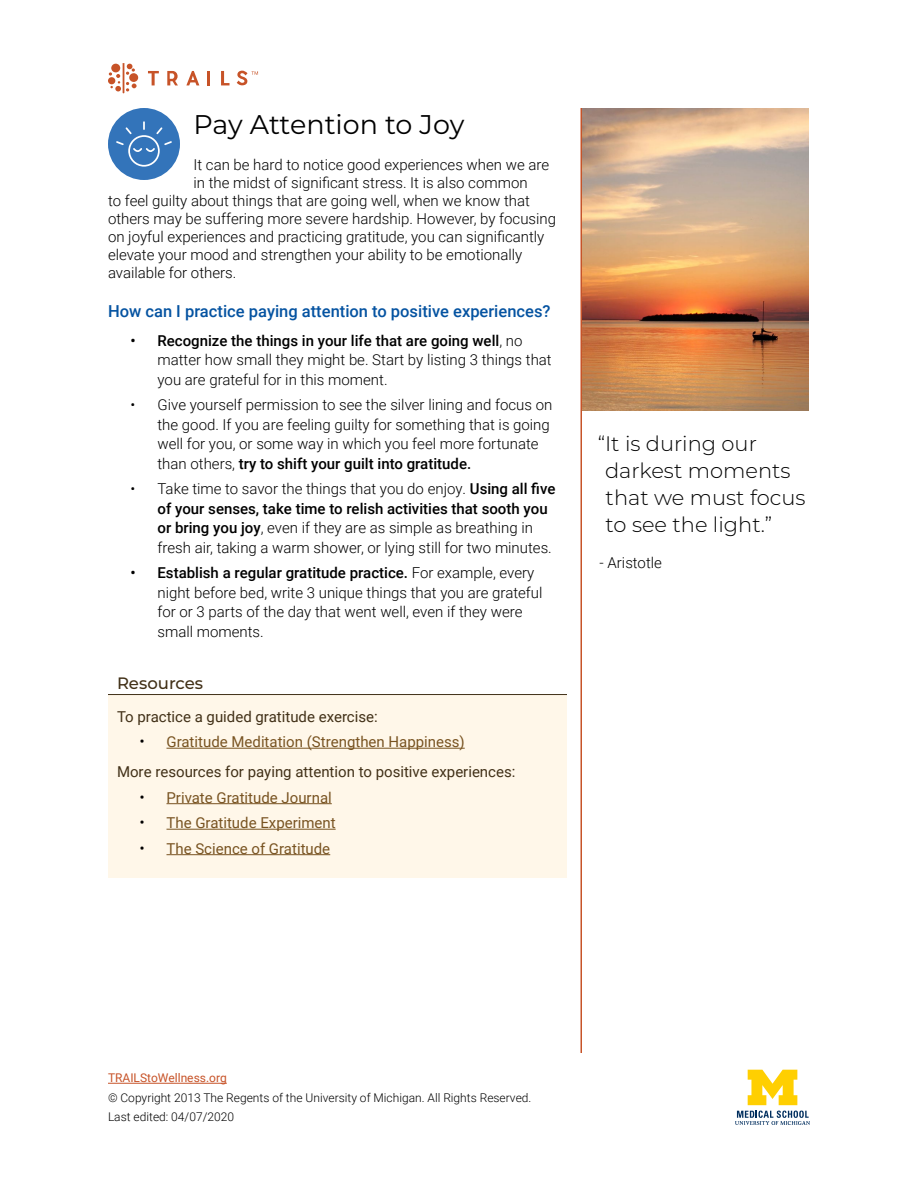
<style>
.page{position:relative;width:918px;height:1188px;background:#fff}
.page>*{position:absolute;margin:0;border:0;box-sizing:border-box;transform-origin:0 0}
.Heading_2{font:27px "Montserrat";letter-spacing:-.005em;color:#000}
.Intro_Paragraph{font:300 21px/27px "Montserrat";color:#000}
.Blue_Paragraph_Headi{font:500 16.5px "Roboto";color:#0553a1}
.Resource_Section_Hea{font:500 16.5px "Montserrat";color:#413017}
.Bulleted_List{font:300 15px/19.5px "Roboto";color:#000}
.Resource_Body{font:300 15px "Roboto";color:#000}
.Bulleted_List-2{font:15px "Roboto";color:#785321}
.Resource_Section_Hea-2{font:15px "Roboto";color:#413017}
.Intro_Paragraph-2{font:300 15px "Roboto";color:#000}
.t1{font:300 12px/19.5px "Roboto";color:#000}
.t2{font:12px "Roboto";color:#c75328}
.s1{font-weight:500}
.s2{font-weight:300;font-size:16.5px;color:#000}
</style>
<div class="page">
<hr style="left:123px;top:63px;width:1px;height:30px;background:#c75328">
<svg style="left:109px;top:64px;width:28px;height:27px"></svg>
<svg style="left:221px;top:71px;width:9px;height:14px"></svg>
<svg style="left:208px;top:71px;width:2px;height:14px"></svg>
<svg style="left:167px;top:71px;width:11px;height:14px"></svg>
<svg style="left:148px;top:71px;width:11px;height:14px"></svg>
<svg style="left:186px;top:71px;width:13px;height:14px"></svg>
<svg style="left:237px;top:71px;width:21px;height:14px"></svg>
<svg style="left:735px;top:1111px;width:75px;height:14px"></svg>
<svg style="left:748px;top:1070px;width:49px;height:35px"></svg>
<img style="left:582px;top:108px;width:226px;height:302px">
<hr style="left:580px;top:108px;width:2px;height:945px;background:#c75328">
<div style="left:108px;top:695px;width:459px;height:183px;background:#fff7e9"></div>
<hr style="left:108px;top:694px;width:459px;height:1px;background:#413017">
<hr style="left:166px;top:748px;width:299px;height:1px;background:#785321">
<hr style="left:166px;top:803px;width:166px;height:1px;background:#785321">
<hr style="left:166px;top:829px;width:170px;height:1px;background:#785321">
<hr style="left:166px;top:854px;width:164px;height:1px;background:#785321">
<div style="left:108px;top:108px;width:72px;height:72px;background:#3374ba;border-radius:50%"></div>
<svg style="left:116px;top:121px;width:56px;height:46px"></svg>
<hr style="left:108px;top:1083px;width:119px;height:1px;background:#c75328">
<h2 class="Heading_2" style="left:194px;top:106px;width:272px">Pay Attention to Joy</h2>
<p class="Resource_Body" style="left:194px;top:154px;width:357px">It can be hard to notice good experiences when we are</p>
<p class="Resource_Body" style="left:194px;top:172px;width:336px">in the midst of significant stress. It is also common</p>
<p class="Resource_Body" style="left:108px;top:190px;width:424px">to feel guilty about things that are going well, when we know that</p>
<p class="Resource_Body" style="left:108px;top:208px;width:450px">others may be suffering more severe hardship. However, by focusing</p>
<p class="Resource_Body" style="left:108px;top:226px;width:438px">on joyful experiences and practicing gratitude, you can significantly</p>
<p class="Resource_Body" style="left:108px;top:244px;width:416px">elevate your mood and strengthen your ability to be emotionally</p>
<p class="Resource_Body" style="left:108px;top:262px;width:130px">available for others.</p>
<h3 class="Blue_Paragraph_Headi" style="left:108px;top:300px;width:444px">How can I practice paying attention to positive experiences?</h3>
<p class="Bulleted_List" style="left:158px;top:330px;width:396px;text-indent:-27px"><span class="s1">• Recognize the things in your life that are going well</span>, no matter how small they might be. Start by listing 3 things that you are grateful for in this moment.</p>
<p class="Bulleted_List" style="left:158px;top:394px;width:396px;text-indent:-27px">• Give yourself permission to see the silver lining and focus on the good. If you are feeling guilty for something that is going well for you, or some way in which you feel more fortunate than others, <span class="s1">try to shift your guilt into gratitude.</span></p>
<p class="Bulleted_List" style="left:158px;top:478px;width:400px;text-indent:-27px">• Take time to savor the things that you do enjoy. <span class="s1">Using all five of your senses, take time to relish activities that sooth you or bring you joy</span>, even if they are as simple as breathing in fresh air, taking a warm shower, or lying still for two minutes.</p>
<p class="Bulleted_List" style="left:158px;top:562px;width:387px;text-indent:-27px"><span class="s1">• Establish a regular gratitude practice.</span> For example, every night before bed, write 3 unique things that you are grateful for or 3 parts of the day that went well, even if they were small moments.</p>
<p class="Resource_Section_Hea" style="left:117px;top:671px;width:88px">Resources</p>
<p class="Resource_Section_Hea-2" style="left:117px;top:706px;width:262px">To practice a guided gratitude exercise:</p>
<p class="Bulleted_List-2" style="left:140px;top:731px;width:327px"><span class="s2">•</span> Gratitude Meditation (Strengthen Happiness)</p>
<p class="Resource_Section_Hea-2" style="left:117px;top:761px;width:400px">More resources for paying attention to positive experiences:</p>
<p class="Bulleted_List-2" style="left:140px;top:787px;width:194px"><span class="s2">•</span> Private Gratitude Journal</p>
<p class="Bulleted_List-2" style="left:140px;top:812px;width:198px"><span class="s2">•</span> The Gratitude Experiment</p>
<p class="Bulleted_List-2" style="left:140px;top:838px;width:192px"><span class="s2">•</span> The Science of Gratitude</p>
<p class="Intro_Paragraph" style="left:605px;top:429px;width:202px;text-indent:-7px">“It is during our darkest moments that we must focus to see the light.”</p>
<p class="Intro_Paragraph-2" style="left:600px;top:552px;width:64px">- Aristotle</p>
<p class="t2" style="left:108px;top:1070px;width:120px">TRAILStoWellness.org</p>
<p class="t1" style="left:108px;top:1087px;width:425px">© Copyright 2013 The Regents of the University of Michigan. All Rights Reserved.<br>Last edited: 04/07/2020</p>
</div>
